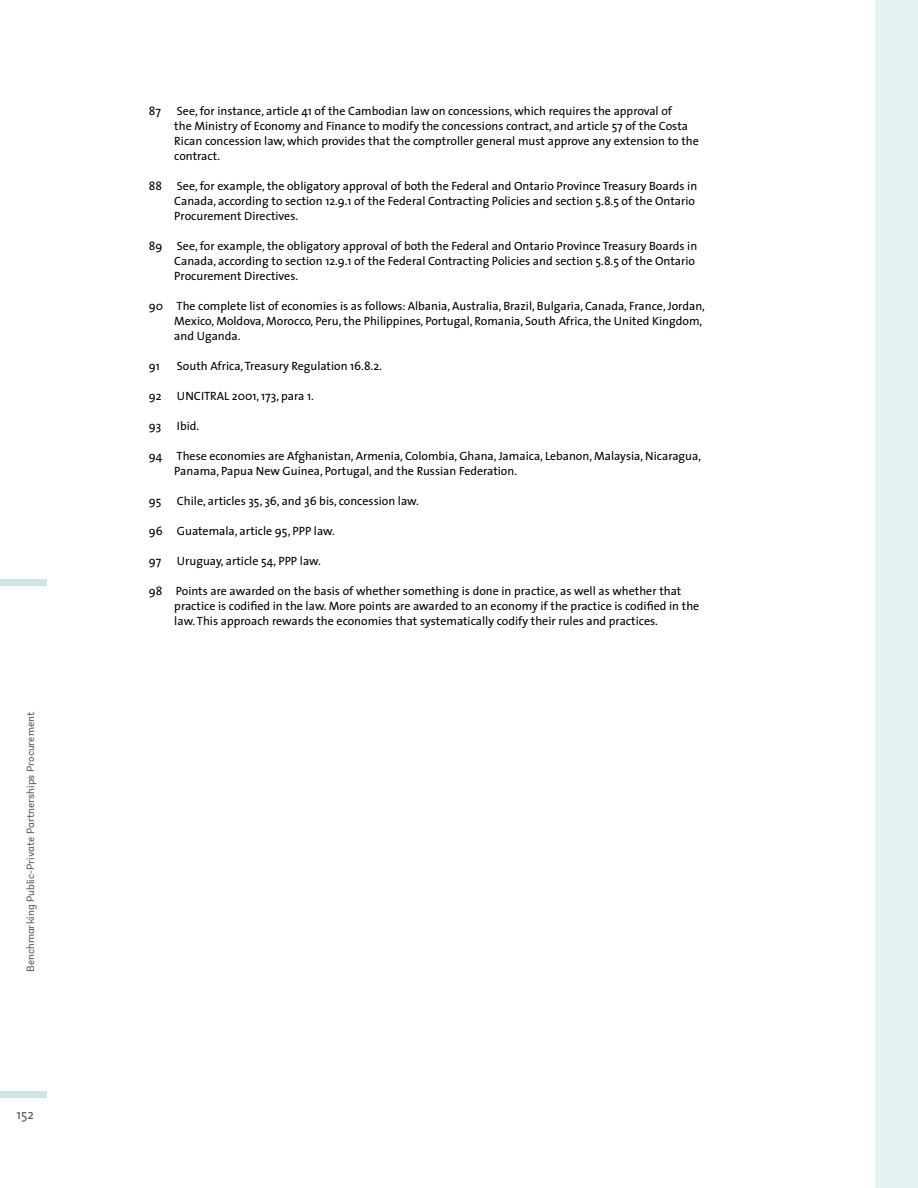
<style>
.page{position:relative;width:918px;height:1188px;background:#fff}
.page>*{position:absolute;margin:0;border:0;box-sizing:border-box;transform-origin:0 0}
.t1{font:13.5px "The Sans";color:#58595b}
.t2{font:12px/15px "The Sans";color:#000}
.t3{font:10.5px "Andes";color:#58595b}
</style>
<div class="page">
<div style="left:875px;top:0;width:43px;height:1188px;background:#e6f1f3"></div>
<div style="left:0;top:580px;width:47px;height:6px;background:#d0e4e8"></div>
<div style="left:0;top:1091px;width:47px;height:7px;background:#d0e4e8"></div>
<p class="t3" style="left:24px;top:972px;width:261px;rotate:-90deg">Benchmarking Public-Private Partnerships Procurement</p>
<p class="t1" style="left:17px;top:1103px;width:19px">152</p>
<p class="t2" style="left:149px;top:103px;width:14px">87</p>
<p class="t2" style="left:174px;top:103px;width:526px">See, for instance, article 41 of the Cambodian law on concessions, which requires the approval of<br>the Ministry of Economy and Finance to modify the concessions contract, and article 57 of the Costa Rican concession law, which provides that the comptroller general must approve any extension to the contract.</p>
<p class="t2" style="left:174px;top:178px;width:525px;text-indent:-26px">88 See, for example, the obligatory approval of both the Federal and Ontario Province Treasury Boards in<br>Canada, according to section 12.9.1 of the Federal Contracting Policies and section 5.8.5 of the Ontario<br>Procurement Directives.</p>
<p class="t2" style="left:174px;top:238px;width:525px;text-indent:-26px">89 See, for example, the obligatory approval of both the Federal and Ontario Province Treasury Boards in<br>Canada, according to section 12.9.1 of the Federal Contracting Policies and section 5.8.5 of the Ontario<br>Procurement Directives.</p>
<p class="t2" style="left:174px;top:298px;width:532px;text-indent:-26px">90 The complete list of economies is as follows: Albania, Australia, Brazil, Bulgaria, Canada, France, Jordan,<br>Mexico, Moldova, Morocco, Peru, the Philippines, Portugal, Romania, South Africa, the United Kingdom, and Uganda.</p>
<p class="t2" style="left:149px;top:358px;width:13px">91</p>
<p class="t2" style="left:177px;top:358px;width:206px">South Africa, Treasury Regulation 16.8.2.</p>
<p class="t2" style="left:149px;top:388px;width:14px">92</p>
<p class="t2" style="left:177px;top:388px;width:138px">UNCITRAL 2001, 173, para 1.</p>
<p class="t2" style="left:149px;top:418px;width:14px">93</p>
<p class="t2" style="left:177px;top:418px;width:24px">Ibid.</p>
<p class="t2" style="left:174px;top:448px;width:528px;text-indent:-26px">94 These economies are Afghanistan, Armenia, Colombia, Ghana, Jamaica, Lebanon, Malaysia, Nicaragua,<br>Panama, Papua New Guinea, Portugal, and the Russian Federation.</p>
<p class="t2" style="left:149px;top:493px;width:14px">95</p>
<p class="t2" style="left:177px;top:493px;width:243px">Chile, articles 35, 36, and 36 bis, concession law.</p>
<p class="t2" style="left:149px;top:523px;width:188px">96 Guatemala, article 95, PPP law.</p>
<p class="t2" style="left:149px;top:553px;width:14px">97</p>
<p class="t2" style="left:177px;top:553px;width:145px">Uruguay, article 54, PPP law.</p>
<p class="t2" style="left:174px;top:583px;width:527px;text-indent:-26px">98 Points are awarded on the basis of whether something is done in practice, as well as whether that practice is codified in the law. More points are awarded to an economy if the practice is codified in the law. This approach rewards the economies that systematically codify their rules and practices.</p>
</div>
